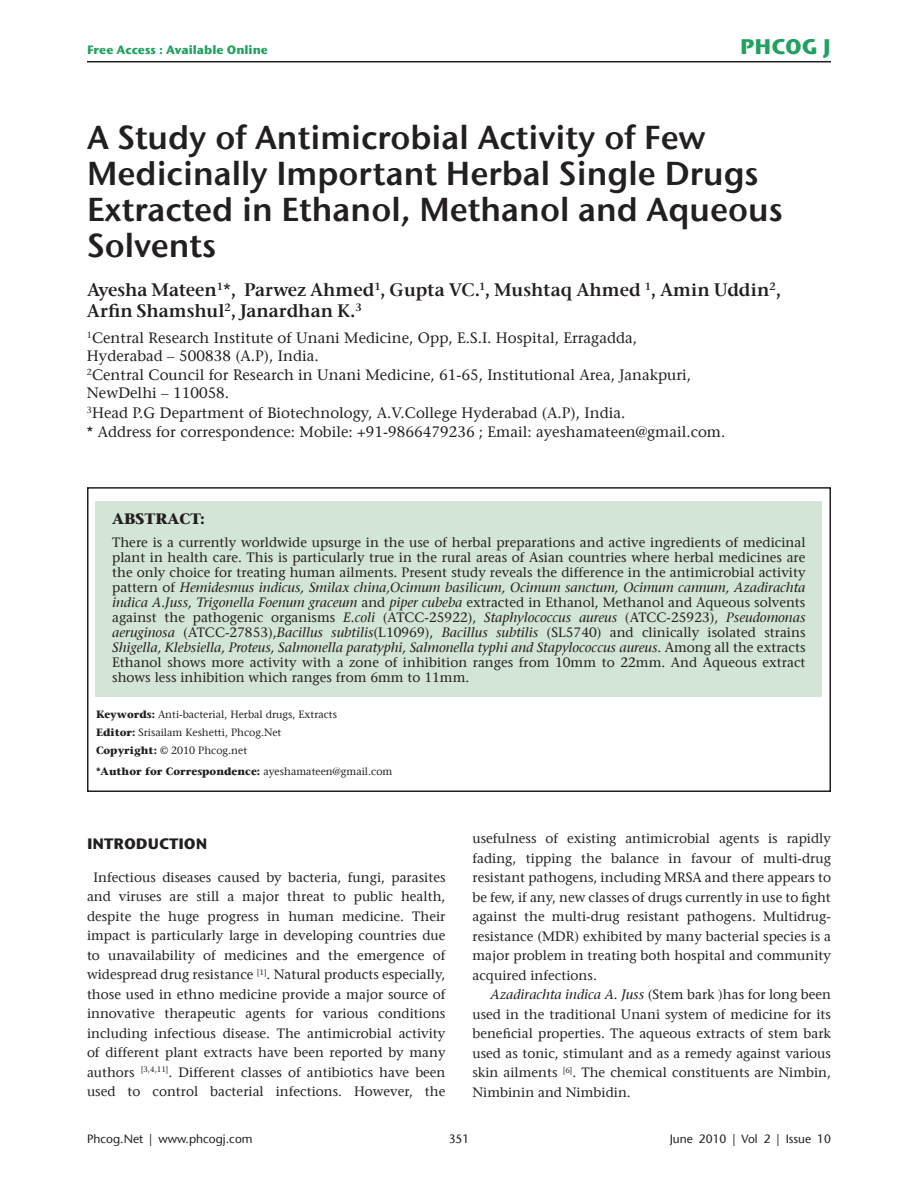
<style>
.page{position:relative;width:918px;height:1188px;background:#fff}
.page>*{position:absolute;margin:0;border:0;box-sizing:border-box;transform-origin:0 0}
.article-title{font:33px/36px "Stone Sans ITC Semi";color:#231f20}
.t1{font:700 21px "Stone Sans ITC";color:#20a161}
.contrib-group{font:18px/21px "Stone Serif ITC Semi";color:#231f20}
.AFF-F{font:15px/18px "Stone Serif LT";color:#231f20}
.t2{font:700 15px "Stone Sans ITC";color:#231f20}
.ABH{font:700 15px "Stone Serif LT";color:#231f20}
.TXC{font:13.5px/19.5px "Stone Serif LT";color:#231f20;text-align:center}
.ABTXT{font:13.5px/15px "Stone Serif LT";color:#231f20;text-align:justify}
.TX{font:13.5px/19.5px "Stone Serif LT";color:#231f20;text-align:justify}
.t3{font:12px "Stone Sans LT";color:#231f20}
.t4{font:700 12px "Stone Sans ITC";color:#20a161}
.AFF{font:10.5px "Stone Serif LT";color:#231f20}
.AFF-2{font:700 10.5px "Stone Serif LT";color:#231f20}
.s1{font-style:italic}
.s2{font-weight:700}
.s3{font-weight:400}
</style>
<div class="page">
<hr style="left:87px;top:61px;width:744px;height:1px;background:#231f20">
<div style="left:87px;top:487px;width:744px;height:305px;border:2px solid #231f20"></div>
<div style="left:96px;top:501px;width:726px;height:195px;background:#d3e5d6"></div>
<p class="t4" style="left:87px;top:42px;width:182px">Free Access : Available Online</p>
<p class="t1" style="left:740px;top:33px;width:92px">PHCOG J</p>
<p class="article-title" style="left:87px;top:119px;width:697px">A Study of Antimicrobial Activity of Few Medicinally Important Herbal Single Drugs Extracted in Ethanol, Methanol and Aqueous Solvents</p>
<p class="contrib-group" style="left:87px;top:279px;width:696px">Ayesha Mateen<sup>1</sup>*, Parwez Ahmed<sup>1</sup>, Gupta VC.<sup>1</sup>, Mushtaq Ahmed <sup>1</sup>, Amin Uddin<sup>2</sup>,<br>Arfin Shamshul<sup>2</sup>, Janardhan K.<sup>3</sup></p>
<p class="AFF-F" style="left:87px;top:328px;width:552px"><sup>1</sup>Central Research Institute of Unani Medicine, Opp, E.S.I. Hospital, Erragadda,<br>Hyderabad – 500838 (A.P), India.</p>
<p class="AFF-F" style="left:87px;top:366px;width:606px"><sup>2</sup>Central Council for Research in Unani Medicine, 61-65, Institutional Area, Janakpuri,<br>NewDelhi – 110058.</p>
<p class="AFF-F" style="left:87px;top:403px;width:540px"><sup>3</sup>Head P.G Department of Biotechnology, A.V.College Hyderabad (A.P), India.</p>
<p class="AFF-F" style="left:87px;top:423px;width:640px">* Address for correspondence: Mobile: +91-9866479236 ; Email: ayeshamateen@gmail.com.</p>
<p class="ABH" style="left:112px;top:509px;width:94px">ABSTRACT:</p>
<p class="ABTXT" style="left:112px;top:534px;width:695px">There is a currently worldwide upsurge in the use of herbal preparations and active ingredients of medicinal plant in health care. This is particularly true in the rural areas of Asian countries where herbal medicines are the only choice for treating human ailments. Present study reveals the difference in the antimicrobial activity pattern of <span class="s1">Hemidesmus indicus, Smilax china,Ocimum basilicum, Ocimum sanctum, Ocimum cannum, Azadirachta indica A.Juss, Trigonella Foenum graceum</span> and <span class="s1">piper cubeba</span> extracted in Ethanol, Methanol and Aqueous solvents against the pathogenic organisms <span class="s1">E.coli</span> (ATCC-25922), <span class="s1">Staphylococcus aureus</span> (ATCC-25923), <span class="s1">Pseudomonas aeruginosa</span> (ATCC-27853),<span class="s1">Bacillus subtilis</span>(L10969), <span class="s1">Bacillus subtilis</span> (SL5740) and clinically isolated strains <span class="s1">Shigella, Klebsiella, Proteus, Salmonella paratyphi, Salmonella typhi and Stapylococcus aureus</span>. Among all the extracts Ethanol shows more activity with a zone of inhibition ranges from 10mm to 22mm. And Aqueous extract shows less inhibition which ranges from 6mm to 11mm.</p>
<p class="AFF" style="left:96px;top:708px;width:243px"><span class="s2">Keywords:</span> Anti-bacterial, Herbal drugs, Extracts</p>
<p class="AFF" style="left:96px;top:726px;width:187px"><span class="s2">Editor:</span> Srisailam Keshetti, Phcog.Net</p>
<p class="AFF" style="left:96px;top:744px;width:153px"><span class="s2">Copyright:</span> © 2010 Phcog.net</p>
<p class="AFF-2" style="left:96px;top:764px;width:298px">*Author for Correspondence: <span class="s3">ayeshamateen@gmail.com</span></p>
<h1 class="t2" style="left:87px;top:834px;width:122px">INTRODUCTION</h1>
<p class="TXC" style="left:87px;top:867px;width:360px">Infectious diseases caused by bacteria, fungi, parasites and viruses are still a major threat to public health, despite the huge progress in human medicine. Their impact is particularly large in developing countries due to unavailability of medicines and the emergence of widespread drug resistance <sup>[1]</sup>. Natural products especially, those used in ethno medicine provide a major source of innovative therapeutic agents for various conditions including infectious disease. The antimicrobial activity of different plant extracts have been reported by many authors <sup>[3,4,11]</sup>. Different classes of antibiotics have been used to control bacterial infections. However, the</p>
<p class="TXC" style="left:472px;top:829px;width:360px;text-align:justify">usefulness of existing antimicrobial agents is rapidly fading, tipping the balance in favour of multi-drug resistant pathogens, including MRSA and there appears to be few, if any, new classes of drugs currently in use to fight against the multi-drug resistant pathogens. Multidrug&shy;resistance (MDR) exhibited by many bacterial species is a major problem in treating both hospital and community acquired infections.</p>
<p class="TX" style="left:472px;top:985px;width:360px;text-indent:18px"><span class="s1">Azadirachta indica A. Juss</span> (Stem bark )has for long been used in the traditional Unani system of medicine for its beneficial properties. The aqueous extracts of stem bark used as tonic, stimulant and as a remedy against various skin ailments <sup>[6]</sup>. The chemical constituents are Nimbin, Nimbinin and Nimbidin.</p>
<p class="t3" style="left:87px;top:1132px;width:167px">Phcog.Net | www.phcogj.com</p>
<p class="t3" style="left:449px;top:1132px;width:22px">351</p>
<p class="t3" style="left:670px;top:1132px;width:163px">June 2010 | Vol 2 | Issue 10</p>
</div>
